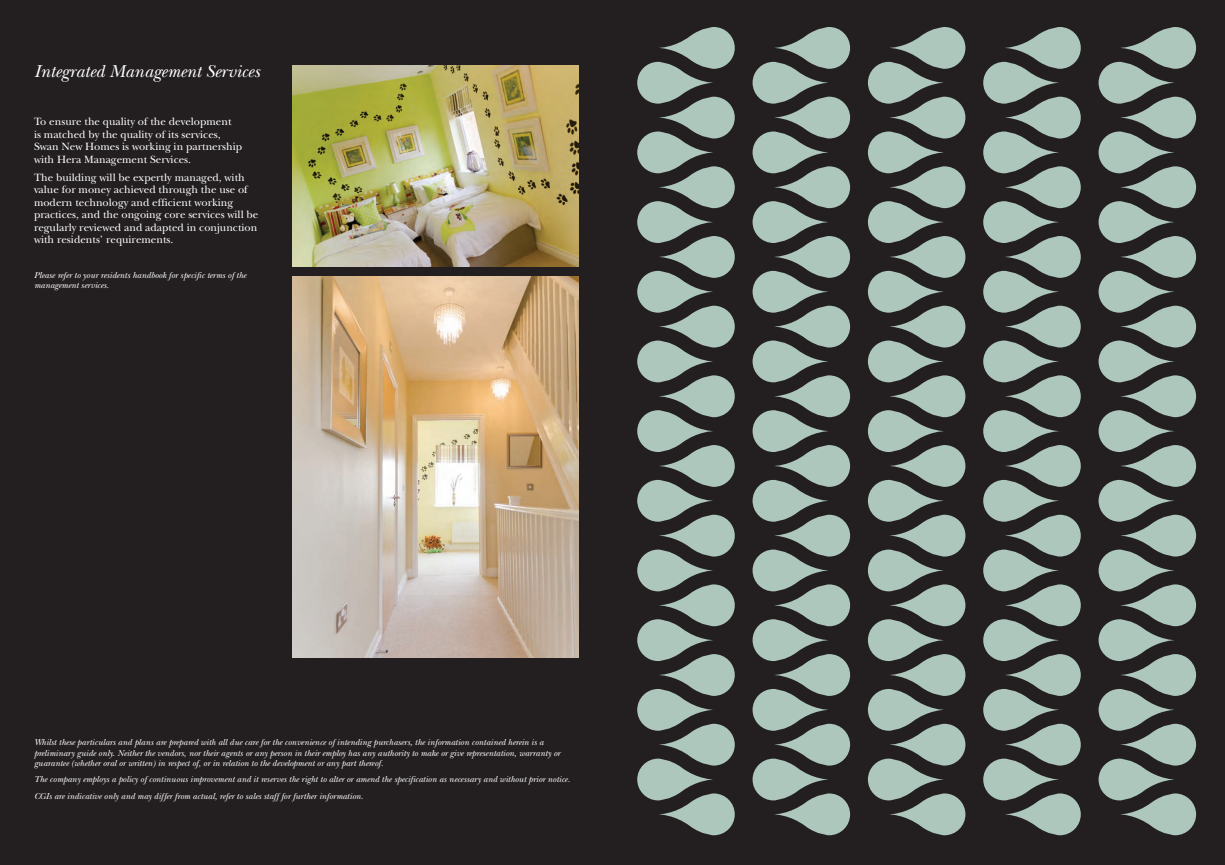
<style>
.page{position:relative;width:1225px;height:865px;background:#fff}
.page>*{position:absolute;margin:0;border:0;box-sizing:border-box;transform-origin:0 0}
.t1{font:italic 18px "New Baskerville";color:#fff}
.t2{font:11px/12.5px "New Baskerville";color:#fff}
.t3{font:italic 9px/10.5px "New Baskerville";color:#fff}
</style>
<div class="page">
<div style="left:612px;top:0;width:613px;height:865px;background:#231f20"></div>
<svg style="left:637px;top:27px;width:98px;height:808px"></svg>
<svg style="left:752px;top:27px;width:98px;height:808px"></svg>
<svg style="left:868px;top:27px;width:97px;height:808px"></svg>
<svg style="left:983px;top:27px;width:97px;height:808px"></svg>
<svg style="left:1098px;top:27px;width:98px;height:808px"></svg>
<div style="left:0;top:0;width:612px;height:865px;background:#231f20"></div>
<img style="left:293px;top:65px;width:285px;height:201px">
<img style="left:293px;top:276px;width:285px;height:382px">
<h1 class="t1" style="left:34px;top:65px;width:227px">Integrated Management Services</h1>
<p class="t2" style="left:34px;top:116px;width:210px">To ensure the quality of the development<br>is matched by the quality of its services, Swan New Homes is working in partnership with Hera Management Services.</p>
<p class="t2" style="left:34px;top:172px;width:226px">The building will be expertly managed, with value for money achieved through the use of modern technology and efficient working practices, and the ongoing core services will be regularly reviewed and adapted in conjunction with residents’ requirements.</p>
<p class="t3" style="left:34px;top:270px;width:214px">Please refer to your residents handbook for specific terms of the management services.</p>
<p class="t3" style="left:34px;top:738px;width:528px">Whilst these particulars and plans are prepared with all due care for the convenience of intending purchasers, the information contained herein is a preliminary guide only. Neither the vendors, nor their agents or any person in their employ has any authority to make or give representation, warranty or guarantee (whether oral or written) in respect of, or in relation to the development or any part thereof.</p>
<p class="t3" style="left:34px;top:772px;width:537px;line-height:16.2px">The company employs a policy of continuous improvement and it reserves the right to alter or amend the specification as necessary and without prior notice.<br>CGIs are indicative only and may differ from actual, refer to sales staff for further information.</p>
</div>
